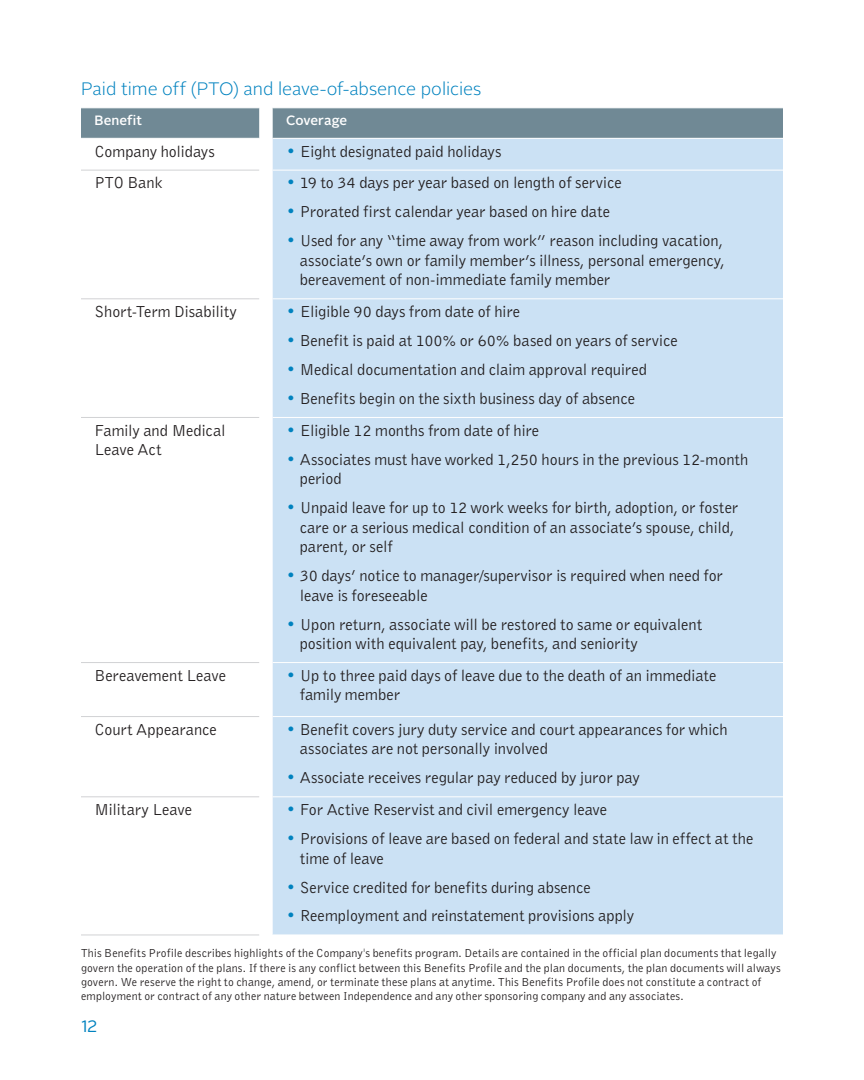
<style>
.page{position:relative;width:864px;height:1080px;background:#fff}
.page>*{position:absolute;margin:0;border:0;box-sizing:border-box;transform-origin:0 0}
.BODYCOPY_subhead{font:300 18px "Alright Sans";letter-spacing:-.005em;color:#0082bf}
.Chart_Body{font:16.5px/19.5px "Bell Gothic";letter-spacing:-.005em;color:#231f20}
.Intro_Text{font:16.5px "Alright Sans";color:#0082bf}
.Chart_Section_Header{font:500 13.5px "Alright Sans";letter-spacing:.005em;color:#fff}
.disclaimer{font:12px/14.4px "Bell Gothic";letter-spacing:.01em;color:#231f20}
.s1{color:#0082bf}
</style>
<div class="page">
<svg style="left:81px;top:108px;width:702px;height:30px"></svg>
<div style="left:273px;top:139px;width:510px;height:796px;background:#cbe1f4"></div>
<hr style="left:81px;top:170px;width:178px;height:1px;background:#d1d2d4">
<hr style="left:81px;top:298px;width:178px;height:1px;background:#d1d2d4">
<hr style="left:81px;top:417px;width:178px;height:1px;background:#d1d2d4">
<hr style="left:81px;top:662px;width:178px;height:1px;background:#d1d2d4">
<hr style="left:273px;top:170px;width:510px;height:1px;background:#fff">
<hr style="left:273px;top:298px;width:510px;height:1px;background:#fff">
<hr style="left:273px;top:417px;width:510px;height:1px;background:#fff">
<hr style="left:273px;top:662px;width:510px;height:1px;background:#fff">
<hr style="left:81px;top:716px;width:178px;height:1px;background:#d1d2d4">
<hr style="left:81px;top:796px;width:178px;height:1px;background:#d1d2d4">
<hr style="left:81px;top:935px;width:178px;height:1px;background:#d1d2d4">
<hr style="left:273px;top:716px;width:510px;height:1px;background:#fff">
<hr style="left:273px;top:796px;width:510px;height:1px;background:#fff">
<p class="BODYCOPY_subhead" style="left:81px;top:76px;width:402px">Paid time off (PTO) and leave-of-absence policies</p>
<p class="Chart_Section_Header" style="left:94px;top:111px;width:49px">Benefit</p>
<p class="Chart_Section_Header" style="left:286px;top:111px;width:63px">Coverage</p>
<p class="Chart_Body" style="left:94px;top:141px;width:122px">Company holidays</p>
<p class="Chart_Body" style="left:286px;top:141px;width:217px"><span class="s1">•</span> Eight designated paid holidays</p>
<p class="Chart_Body" style="left:95px;top:173px;width:70px">PTO Bank</p>
<p class="Chart_Body" style="left:286px;top:173px;width:337px"><span class="s1">•</span> 19 to 34 days per year based on length of service</p>
<p class="Chart_Body" style="left:286px;top:202px;width:325px"><span class="s1">•</span> Prorated first calendar year based on hire date</p>
<p class="Chart_Body" style="left:300px;top:231px;width:427px;text-align:justify;text-indent:-14px"><span class="s1">•</span> Used for any “time away from work” reason including vacation, associate’s own or family member’s illness, personal emergency, bereavement of non-immediate family member</p>
<p class="Chart_Body" style="left:95px;top:302px;width:144px">Short-Term Disability</p>
<p class="Chart_Body" style="left:286px;top:302px;width:236px"><span class="s1">•</span> Eligible 90 days from date of hire</p>
<p class="Chart_Body" style="left:286px;top:330px;width:393px"><span class="s1">•</span> Benefit is paid at 100% or 60% based on years of service</p>
<p class="Chart_Body" style="left:286px;top:359px;width:362px"><span class="s1">•</span> Medical documentation and claim approval required</p>
<p class="Chart_Body" style="left:286px;top:388px;width:350px"><span class="s1">•</span> Benefits begin on the sixth business day of absence</p>
<p class="Chart_Body" style="left:95px;top:420px;width:133px">Family and Medical<br>Leave Act</p>
<p class="Chart_Body" style="left:286px;top:420px;width:255px"><span class="s1">•</span> Eligible 12 months from date of hire</p>
<p class="Chart_Body" style="left:300px;top:449px;width:450px;text-indent:-14px"><span class="s1">•</span> Associates must have worked 1,250 hours in the previous 12-month period</p>
<p class="Chart_Body" style="left:300px;top:498px;width:440px;text-indent:-14px"><span class="s1">•</span> Unpaid leave for up to 12 work weeks for birth, adoption, or foster care or a serious medical condition of an associate’s spouse, child, parent, or self</p>
<p class="Chart_Body" style="left:300px;top:566px;width:425px;text-indent:-14px"><span class="s1">•</span> 30 days’ notice to manager/supervisor is required when need for leave is foreseeable</p>
<p class="Chart_Body" style="left:300px;top:614px;width:404px;text-indent:-14px"><span class="s1">•</span> Upon return, associate will be restored to same or equivalent position with equivalent pay, benefits, and seniority</p>
<p class="Chart_Body" style="left:95px;top:665px;width:133px">Bereavement Leave</p>
<p class="Chart_Body" style="left:300px;top:665px;width:418px;text-indent:-14px"><span class="s1">•</span> Up to three paid days of leave due to the death of an immediate family member</p>
<p class="Chart_Body" style="left:95px;top:719px;width:124px">Court Appearance</p>
<p class="Chart_Body" style="left:300px;top:719px;width:430px;text-indent:-14px"><span class="s1">•</span> Benefit covers jury duty service and court appearances for which associates are not personally involved</p>
<p class="Chart_Body" style="left:286px;top:768px;width:355px"><span class="s1">•</span> Associate receives regular pay reduced by juror pay</p>
<p class="Chart_Body" style="left:95px;top:800px;width:99px">Military Leave</p>
<p class="Chart_Body" style="left:286px;top:800px;width:322px"><span class="s1">•</span> For Active Reservist and civil emergency leave</p>
<p class="Chart_Body" style="left:300px;top:828px;width:455px;text-indent:-14px"><span class="s1">•</span> Provisions of leave are based on federal and state law in effect at the time of leave</p>
<p class="Chart_Body" style="left:286px;top:877px;width:306px"><span class="s1">•</span> Service credited for benefits during absence</p>
<p class="Chart_Body" style="left:286px;top:906px;width:350px"><span class="s1">•</span> Reemployment and reinstatement provisions apply</p>
<p class="disclaimer" style="left:81px;top:946px;width:701px">This Benefits Profile describes highlights of the Company's benefits program. Details are contained in the official plan documents that legally govern the operation of the plans. If there is any conflict between this Benefits Profile and the plan documents, the plan documents will always govern. We reserve the right to change, amend, or terminate these plans at anytime. This Benefits Profile does not constitute a contract of employment or contract of any other nature between Independence and any other sponsoring company and any associates.</p>
<p class="Intro_Text" style="left:81px;top:1015px;width:18px">12</p>
</div>
